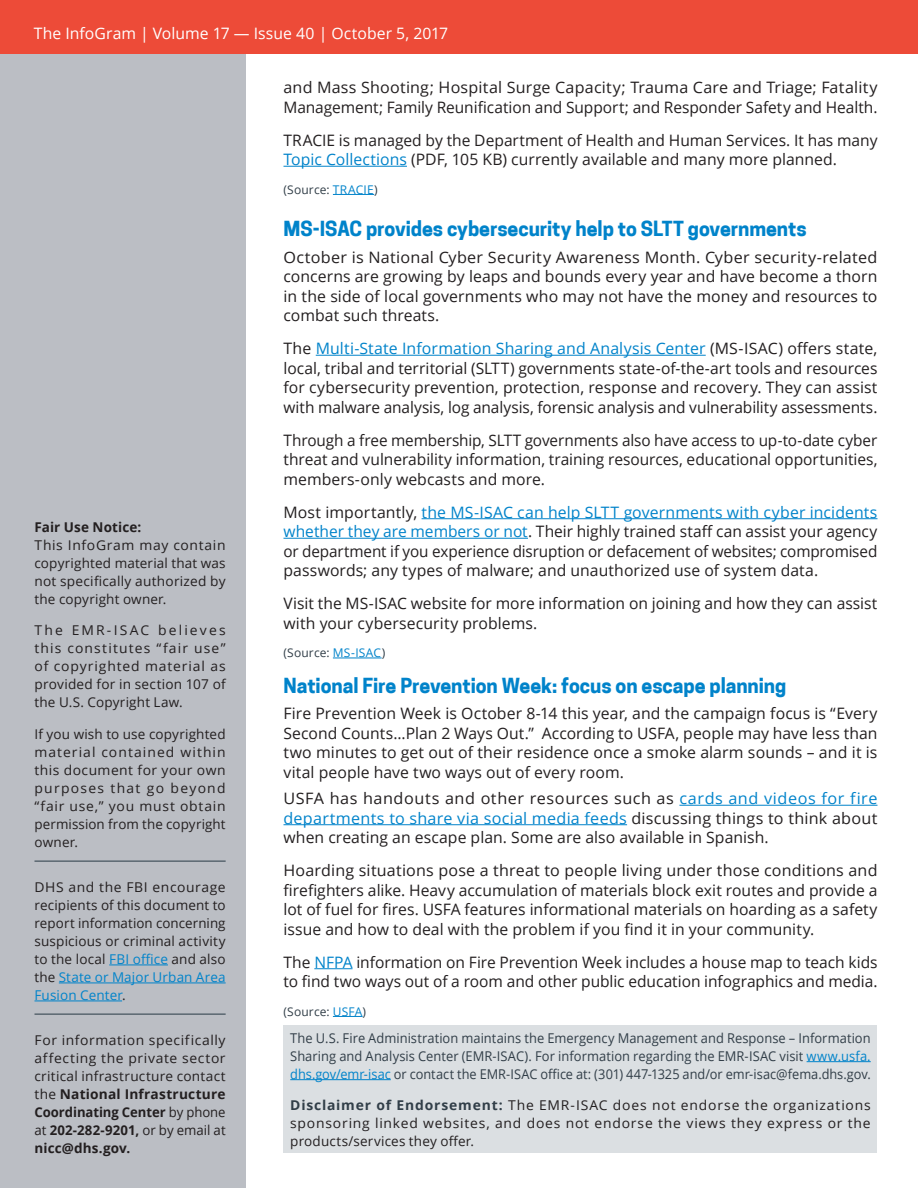
<style>
.page{position:relative;width:918px;height:1188px;background:#fff}
.page>*{position:absolute;margin:0;border:0;box-sizing:border-box;transform-origin:0 0}
.Subhead{font:700 19.5px "Coo Hew";letter-spacing:-.005em;color:#0083ca}
.Subhead-2{font:15.75px/19.5px "Open Sans";color:#231f20;text-align:justify}
.t1{font:15.75px "Open Sans";letter-spacing:.005em;color:#fff}
.t2{font:13.5px/18px "Open Sans";letter-spacing:.015em;color:#231f20;text-align:justify}
.t3{font:13.5px/18px "Open Sans";color:#313e48;text-align:justify;scale:.96 1}
.t4{font:13.5px/18px "Open Sans";letter-spacing:.01em;color:#0083ca}
.t5{font:700 13.5px "Open Sans";letter-spacing:.01em;color:#231f20}
.t6{font:12px "Open Sans";letter-spacing:.01em;color:#313e48}
.s1{color:#0083ca}
.s2{color:#231f20}
.s3{font-weight:700}
.s4{font-weight:700;color:#313e48}
</style>
<div class="page">
<div style="left:0;top:54px;width:245px;height:1134px;background:#bbbec4"></div>
<hr style="left:34px;top:860px;width:192px;height:2px;background:#5a6670">
<hr style="left:109px;top:965px;width:59px;height:1px;background:#0083ca">
<hr style="left:59px;top:983px;width:167px;height:1px;background:#0083ca">
<hr style="left:34px;top:1013px;width:192px;height:2px;background:#5a6670">
<hr style="left:34px;top:1001px;width:88px;height:1px;background:#0083ca">
<div style="left:284px;top:1026px;width:594px;height:127px;background:#dbdfe2"></div>
<hr style="left:807px;top:1061px;width:64px;height:1px;background:#0083ca">
<hr style="left:290px;top:1079px;width:101px;height:1px;background:#0083ca">
<div style="left:0;top:0;width:918px;height:54px;background:#ed4b38"></div>
<hr style="left:284px;top:166px;width:123px;height:1px;background:#0083ca">
<hr style="left:333px;top:194px;width:41px;height:1px;background:#0083ca">
<hr style="left:316px;top:355px;width:390px;height:1px;background:#0083ca">
<hr style="left:422px;top:518px;width:456px;height:1px;background:#0083ca">
<hr style="left:284px;top:538px;width:244px;height:1px;background:#0083ca">
<hr style="left:333px;top:658px;width:49px;height:1px;background:#0083ca">
<hr style="left:679px;top:805px;width:198px;height:1px;background:#0083ca">
<hr style="left:284px;top:824px;width:343px;height:1px;background:#0083ca">
<hr style="left:314px;top:968px;width:39px;height:1px;background:#0083ca">
<hr style="left:333px;top:1016px;width:30px;height:1px;background:#0083ca">
<p class="t1" style="left:34px;top:23px;width:416px">The InfoGram | Volume 17 — Issue 40 | October 5, 2017</p>
<p class="t5" style="left:34px;top:517px;width:108px">Fair Use Notice:</p>
<p class="t2" style="left:34px;top:536px;width:193px">This InfoGram may contain copyrighted material that was not specifically authorized by the copyright owner.</p>
<p class="t2" style="left:34px;top:621px;width:193px">The EMR-ISAC believes this constitutes “fair use” of copyrighted material as provided for in section 107 of the U.S. Copyright Law.</p>
<p class="t2" style="left:34px;top:725px;width:193px">If you wish to use copyrighted material contained within this document for your own purposes that go beyond “fair use,” you must obtain permission from the copyright owner.</p>
<p class="t2" style="left:34px;top:878px;width:193px">DHS and the FBI encourage recipients of this document to report information concerning suspicious or criminal activity to the local <span class="s1">FBI office</span> and also</p>
<p class="t4" style="left:34px;top:968px;width:193px"><span class="s2">the</span> State or Major Urban Area<br>Fusion Center<span class="s2">.</span></p>
<p class="t2" style="left:34px;top:1031px;width:193px">For information specifically affecting the private sector critical infrastructure contact the <span class="s3">National Infrastructure Coordinating Center</span> by phone at <span class="s3">202-282-9201,</span> or by email at <span class="s3">nicc@dhs.gov.</span></p>
<p class="Subhead-2" style="left:284px;top:77px;width:596px">and Mass Shooting; Hospital Surge Capacity; Trauma Care and Triage; Fatality<br>Management; Family Reunification and Support; and Responder Safety and Health.</p>
<p class="Subhead-2" style="left:284px;top:130px;width:596px">TRACIE is managed by the Department of Health and Human Services. It has many<br><span class="s1">Topic Collections</span> (PDF, 105 KB) currently available and many more planned.</p>
<p class="t6" style="left:284px;top:181px;width:96px">(Source: <span class="s1">TRACIE</span>)</p>
<p class="Subhead" style="left:284px;top:217px;width:525px">MS-ISAC provides cybersecurity help to SLTT governments</p>
<p class="Subhead-2" style="left:284px;top:247px;width:596px">October is National Cyber Security Awareness Month. Cyber security-related concerns are growing by leaps and bounds every year and have become a thorn in the side of local governments who may not have the money and resources to combat such threats.</p>
<p class="Subhead-2" style="left:284px;top:338px;width:596px">The <span class="s1">Multi-State Information Sharing and Analysis Center</span> (MS-ISAC) offers state, local, tribal and territorial (SLTT) governments state-of-the-art tools and resources for cybersecurity prevention, protection, response and recovery. They can assist with malware analysis, log analysis, forensic analysis and vulnerability assessments.</p>
<p class="Subhead-2" style="left:284px;top:430px;width:596px">Through a free membership, SLTT governments also have access to up-to-date cyber threat and vulnerability information, training resources, educational opportunities, members-only webcasts and more.</p>
<p class="Subhead-2" style="left:284px;top:502px;width:596px">Most importantly, <span class="s1">the MS-ISAC can help SLTT governments with cyber incidents whether they are members or not</span>. Their highly trained staff can assist your agency or department if you experience disruption or defacement of websites; compromised passwords; any types of malware; and unauthorized use of system data.</p>
<p class="Subhead-2" style="left:284px;top:593px;width:596px">Visit the MS-ISAC website for more information on joining and how they can assist with your cybersecurity problems.</p>
<p class="t6" style="left:284px;top:644px;width:103px">(Source: <span class="s1">MS-ISAC</span>)</p>
<p class="Subhead" style="left:284px;top:674px;width:504px">National Fire Prevention Week: focus on escape planning</p>
<p class="Subhead-2" style="left:284px;top:703px;width:596px">Fire Prevention Week is October 8-14 this year, and the campaign focus is “Every Second Counts...Plan 2 Ways Out.” According to USFA, people may have less than two minutes to get out of their residence once a smoke alarm sounds – and it is vital people have two ways out of every room.</p>
<p class="Subhead-2" style="left:284px;top:788px;width:596px">USFA has handouts and other resources such as <span class="s1">cards and videos for fire departments to share via social media feeds</span> discussing things to think about when creating an escape plan. Some are also available in Spanish.</p>
<p class="Subhead-2" style="left:284px;top:860px;width:596px">Hoarding situations pose a threat to people living under those conditions and firefighters alike. Heavy accumulation of materials block exit routes and provide a lot of fuel for fires. USFA features informational materials on hoarding as a safety issue and how to deal with the problem if you find it in your community.</p>
<p class="Subhead-2" style="left:284px;top:952px;width:596px">The <span class="s1">NFPA</span> information on Fire Prevention Week includes a house map to teach kids to find two ways out of a room and other public education infographics and media.</p>
<p class="t6" style="left:284px;top:1003px;width:84px">(Source: <span class="s1">USFA</span>)</p>
<p class="t3" style="left:290px;top:1028px;width:606px">The U.S. Fire Administration maintains the Emergency Management and Response – Information Sharing and Analysis Center (EMR-ISAC). For information regarding the EMR-ISAC visit <span class="s1">www.usfa. dhs.gov/emr-isac</span> or contact the EMR-ISAC office at: (301) 447-1325 and/or emr-isac@fema.dhs.gov.</p>
<p class="t2" style="left:290px;top:1096px;width:582px"><span class="s4">Disclaimer of Endorsement:</span> The EMR-ISAC does not endorse the organizations sponsoring linked websites, and does not endorse the views they express or the products/services they offer.</p>
</div>
